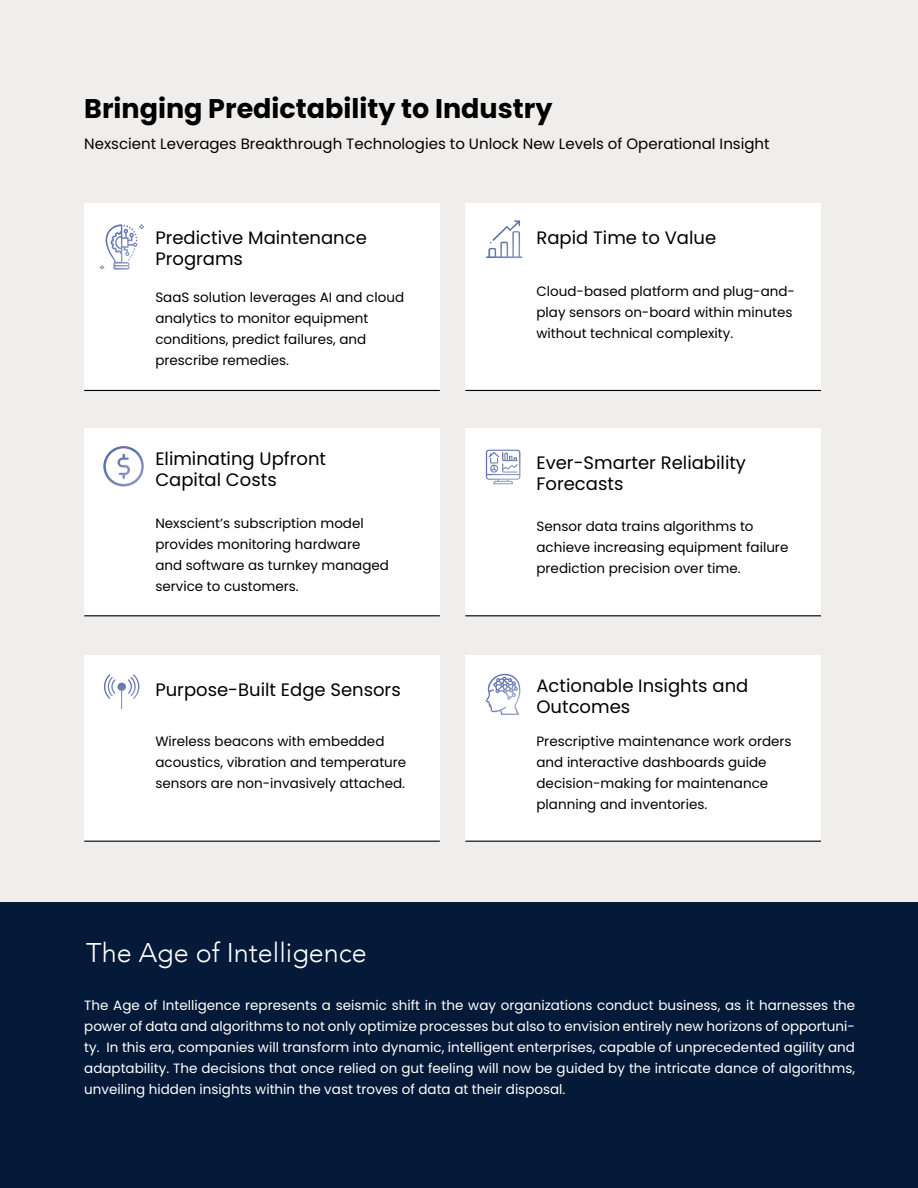
<style>
.page{position:relative;width:918px;height:1188px;background:#fff}
.page>*{position:absolute;margin:0;border:0;box-sizing:border-box;transform-origin:0 0}
.t1{font:700 27px "Poppins";color:#000001}
.t2{font:300 27px "Avenir";color:#fff}
.t3{font:18px/21px "Poppins";color:#000001}
.t4{font:15px "Poppins";color:#000}
.t5{font:13.5px/21px "Poppins";color:#000001}
.t6{font:13.5px/21px "Poppins";color:#fff;text-align:justify}
</style>
<div class="page">
<div style="left:0;top:0;width:918px;height:915px;background:#efeeed"></div>
<div style="left:0;top:902px;width:918px;height:286px;background:#051a38"></div>
<div style="left:465px;top:203px;width:356px;height:187px;background:#fff"></div>
<hr style="left:465px;top:390px;width:356px;height:1px;background:#000001">
<div style="left:465px;top:429px;width:356px;height:186px;background:#fff"></div>
<hr style="left:465px;top:615px;width:356px;height:1px;background:#000001">
<div style="left:465px;top:655px;width:356px;height:186px;background:#fff"></div>
<hr style="left:465px;top:841px;width:356px;height:1px;background:#000001">
<div style="left:84px;top:203px;width:356px;height:187px;background:#fff"></div>
<hr style="left:84px;top:390px;width:356px;height:1px;background:#000001">
<div style="left:84px;top:429px;width:356px;height:186px;background:#fff"></div>
<hr style="left:84px;top:615px;width:356px;height:1px;background:#000001">
<div style="left:84px;top:655px;width:356px;height:186px;background:#fff"></div>
<hr style="left:84px;top:841px;width:356px;height:1px;background:#000001">
<div style="left:103px;top:446px;width:41px;height:42px;background:#253f8e;opacity:.75"></div>
<div style="left:100px;top:224px;width:44px;height:49px;background:#253f8e;opacity:.75"></div>
<div style="left:102px;top:675px;width:39px;height:35px;background:#253f8e;opacity:.75"></div>
<div style="left:486px;top:673px;width:35px;height:42px;background:#253f8e;opacity:.75"></div>
<div style="left:486px;top:450px;width:36px;height:34px;background:#253f8e;opacity:.75"></div>
<div style="left:486px;top:220px;width:39px;height:41px;background:#253f8e;opacity:.75"></div>
<p class="t1" style="left:84px;top:93px;width:470px">Bringing Predictability to Industry</p>
<p class="t4" style="left:84px;top:135px;width:687px">Nexscient Leverages Breakthrough Technologies to Unlock New Levels of Operational Insight</p>
<p class="t3" style="left:155px;top:227px;width:213px">Predictive Maintenance<br>Programs</p>
<p class="t5" style="left:155px;top:286px;width:250px">SaaS solution leverages AI and cloud analytics to monitor equipment conditions, predict failures, and prescribe remedies.</p>
<p class="t3" style="left:155px;top:448px;width:172px">Eliminating Upfront<br>Capital Costs</p>
<p class="t5" style="left:155px;top:512px;width:235px">Nexscient’s subscription model provides monitoring hardware and software as turnkey managed service to customers.</p>
<p class="t3" style="left:155px;top:679px;width:247px">Purpose-Built Edge Sensors</p>
<p class="t5" style="left:155px;top:731px;width:253px">Wireless beacons with embedded acoustics, vibration and temperature sensors are non-invasively attached.</p>
<p class="t2" style="left:86px;top:937px;width:282px">The Age of Intelligence</p>
<p class="t3" style="left:537px;top:227px;width:181px">Rapid Time to Value</p>
<p class="t5" style="left:537px;top:281px;width:260px">Cloud-based platform and plug-and&shy;play sensors on-board within minutes without technical complexity.</p>
<p class="t3" style="left:537px;top:452px;width:211px">Ever-Smarter Reliability<br>Forecasts</p>
<p class="t5" style="left:537px;top:516px;width:253px">Sensor data trains algorithms to achieve increasing equipment failure prediction precision over time.</p>
<p class="t3" style="left:537px;top:676px;width:213px">Actionable Insights and<br>Outcomes</p>
<p class="t5" style="left:537px;top:731px;width:257px">Prescriptive maintenance work orders and interactive dashboards guide decision-making for maintenance planning and inventories.</p>
<p class="t6" style="left:84px;top:994px;width:772px">The Age of Intelligence represents a seismic shift in the way organizations conduct business, as it harnesses the power of data and algorithms to not only optimize processes but also to envision entirely new horizons of opportuni&shy;ty. In this era, companies will transform into dynamic, intelligent enterprises, capable of unprecedented agility and adaptability. The decisions that once relied on gut feeling will now be guided by the intricate dance of algorithms, unveiling hidden insights within the vast troves of data at their disposal.</p>
</div>
